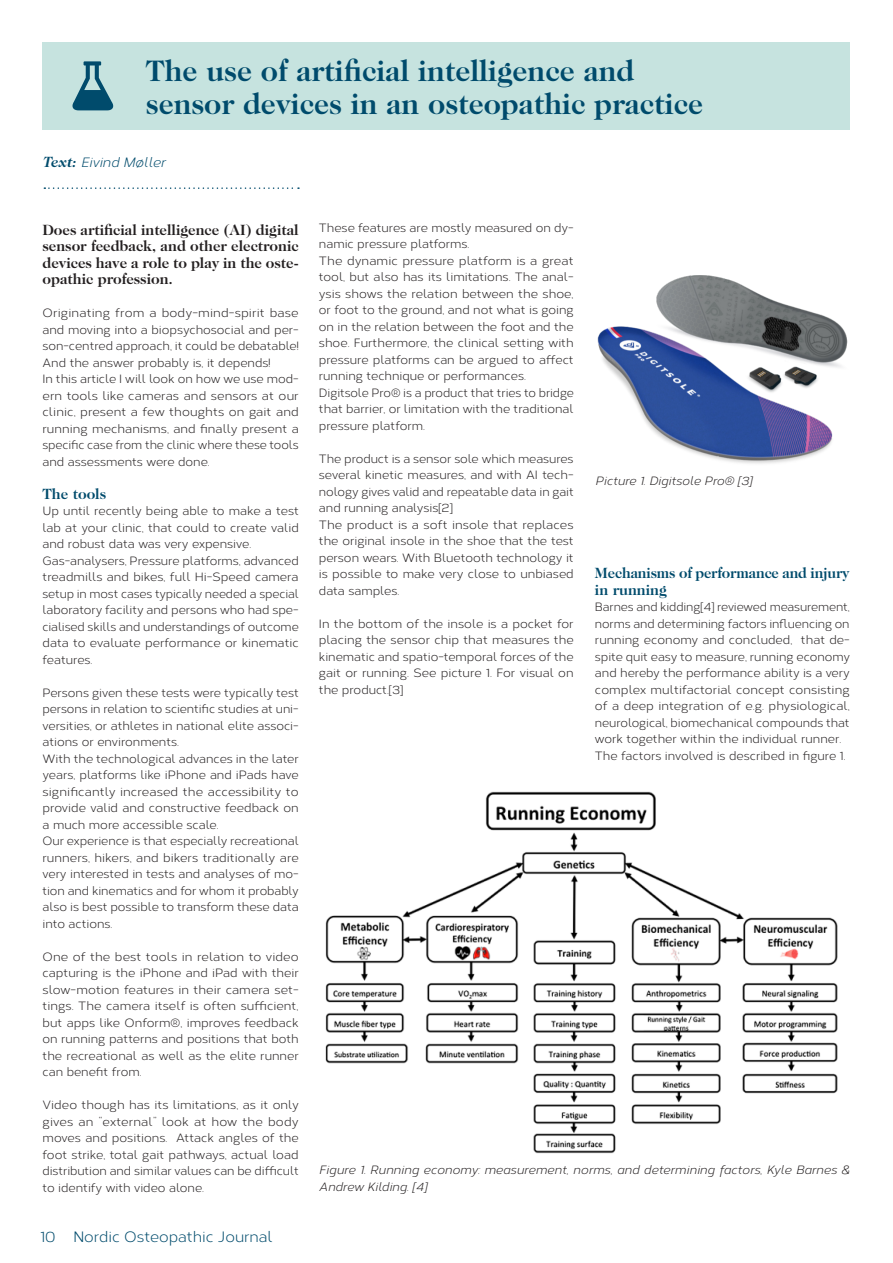
<style>
.page{position:relative;width:893px;height:1263px;background:#fff}
.page>*{position:absolute;margin:0;border:0;box-sizing:border-box;transform-origin:0 0}
.Tittel{font:700 30px "Caslon Two Twenty Four";color:#004b6c}
.Brødtekst{font:700 15px/16.5px "Caslon Two Twenty Four";color:#231f20;text-align:justify}
.Brødtekst-2{font:700 15px/16.5px "Caslon Two Twenty Four";letter-spacing:-.005em;color:#004b6c}
.t1{font:15px "Corbert";color:#004b6c}
.Brødtekst-3{font:italic 13.5px "Corbert";color:#004b6c}
.Brødtekst-4{font:12px/16.5px "Corbert";color:#231f20;text-align:justify}
.Brødtekst-5{font:italic 12px/16.5px "Corbert";letter-spacing:.005em;color:#231f20}
.s1{font-family:"Caslon Two Twenty Four";font-weight:700;font-size:15px}
</style>
<div class="page">
<div style="left:42px;top:43px;width:808px;height:87px;background:#c6e3df"></div>
<svg style="left:44px;top:187px;width:255px;height:2px"></svg>
<svg style="left:72px;top:61px;width:41px;height:49px"></svg>
<img style="left:597px;top:276px;width:251px;height:188px">
<img style="left:325px;top:791px;width:513px;height:363px">
<p class="Tittel" style="left:146px;top:53px;width:490px">The use of artificial intelligence and</p>
<p class="Tittel" style="left:146px;top:86px;width:559px">sensor devices in an osteopathic practice</p>
<p class="Brødtekst-3" style="left:43px;top:153px;width:124px"><span class="s1">Text:</span> Eivind Møller</p>
<p class="Brødtekst" style="left:43px;top:221px;width:258px">Does artificial intelligence (AI) digital sensor feedback, and other electronic devices have a role to play in the oste&shy;opathic profession.</p>
<p class="Brødtekst-4" style="left:43px;top:304px;width:258px">Originating from a body-mind-spirit base and moving into a biopsychosocial and per&shy;son-centred approach, it could be debatable!<br>And the answer probably is, it depends!</p>
<p class="Brødtekst-4" style="left:43px;top:370px;width:258px">In this article I will look on how we use mod&shy;ern tools like cameras and sensors at our clinic, present a few thoughts on gait and running mechanisms, and finally present a specific case from the clinic where these tools and assessments were done.</p>
<p class="Brødtekst-2" style="left:43px;top:485px;width:65px">The tools</p>
<p class="Brødtekst-4" style="left:43px;top:502px;width:258px">Up until recently being able to make a test lab at your clinic, that could to create valid and robust data was very expensive.</p>
<p class="Brødtekst-4" style="left:43px;top:552px;width:258px">Gas-analysers, Pressure platforms, advanced treadmills and bikes, full Hi-Speed camera setup in most cases typically needed a special laboratory facility and persons who had spe&shy;cialised skills and understandings of outcome data to evaluate performance or kinematic features.</p>
<p class="Brødtekst-4" style="left:43px;top:684px;width:258px">Persons given these tests were typically test persons in relation to scientific studies at uni&shy;versities, or athletes in national elite associ&shy;ations or environments.</p>
<p class="Brødtekst-4" style="left:43px;top:750px;width:258px">With the technological advances in the later years, platforms like iPhone and iPads have significantly increased the accessibility to provide valid and constructive feedback on a much more accessible scale.</p>
<p class="Brødtekst-4" style="left:43px;top:832px;width:258px">Our experience is that especially recreational runners, hikers, and bikers traditionally are very interested in tests and analyses of mo&shy;tion and kinematics and for whom it probably also is best possible to transform these data into actions.</p>
<p class="Brødtekst-4" style="left:43px;top:948px;width:258px">One of the best tools in relation to video capturing is the iPhone and iPad with their slow-motion features in their camera set&shy;tings. The camera itself is often sufficient, but apps like Onform®, improves feedback on running patterns and positions that both the recreational as well as the elite runner can benefit from.</p>
<p class="Brødtekst-4" style="left:43px;top:1096px;width:258px">Video though has its limitations, as it only gives an “external” look at how the body moves and positions. Attack angles of the foot strike, total gait pathways, actual load distribution and similar values can be difficult to identify with video alone.</p>
<p class="t1" style="left:40px;top:1226px;width:234px">10 Nordic Osteopathic Journal</p>
<p class="Brødtekst-4" style="left:319px;top:219px;width:256px">These features are mostly measured on dy&shy;namic pressure platforms.</p>
<p class="Brødtekst-4" style="left:319px;top:252px;width:256px">The dynamic pressure platform is a great tool, but also has its limitations. The anal&shy;ysis shows the relation between the shoe, or foot to the ground, and not what is going on in the relation between the foot and the shoe. Furthermore, the clinical setting with pressure platforms can be argued to affect running technique or performances.</p>
<p class="Brødtekst-4" style="left:319px;top:384px;width:256px">Digitsole Pro® is a product that tries to bridge that barrier, or limitation with the traditional pressure platform.</p>
<p class="Brødtekst-4" style="left:319px;top:450px;width:256px">The product is a sensor sole which measures several kinetic measures, and with AI tech&shy;nology gives valid and repeatable data in gait and running analysis[2]</p>
<p class="Brødtekst-4" style="left:319px;top:516px;width:256px">The product is a soft insole that replaces the original insole in the shoe that the test person wears. With Bluetooth technology it is possible to make very close to unbiased data samples.</p>
<p class="Brødtekst-4" style="left:319px;top:615px;width:256px">In the bottom of the insole is a pocket for placing the sensor chip that measures the kinematic and spatio-temporal forces of the gait or running. See picture 1. For visual on the product.[3]</p>
<p class="Brødtekst-5" style="left:595px;top:472px;width:158px">Picture 1. Digitsole Pro® [3]</p>
<p class="Brødtekst-2" style="left:595px;top:565px;width:256px">Mechanisms of performance and injury in running</p>
<p class="Brødtekst-4" style="left:595px;top:598px;width:256px">Barnes and kidding[4] reviewed measurement, norms and determining factors influencing on running economy and concluded, that de&shy;spite quit easy to measure, running economy and hereby the performance ability is a very complex multifactorial concept consisting of a deep integration of e.g. physiological, neurological, biomechanical compounds that work together within the individual runner.</p>
<p class="Brødtekst-4" style="left:595px;top:747px;width:252px">The factors involved is described in figure 1.</p>
<p class="Brødtekst-5" style="left:319px;top:1161px;width:532px">Figure 1. Running economy: measurement, norms, and determining factors, Kyle Barnes &amp;<br>Andrew Kilding. [4]</p>
</div>
